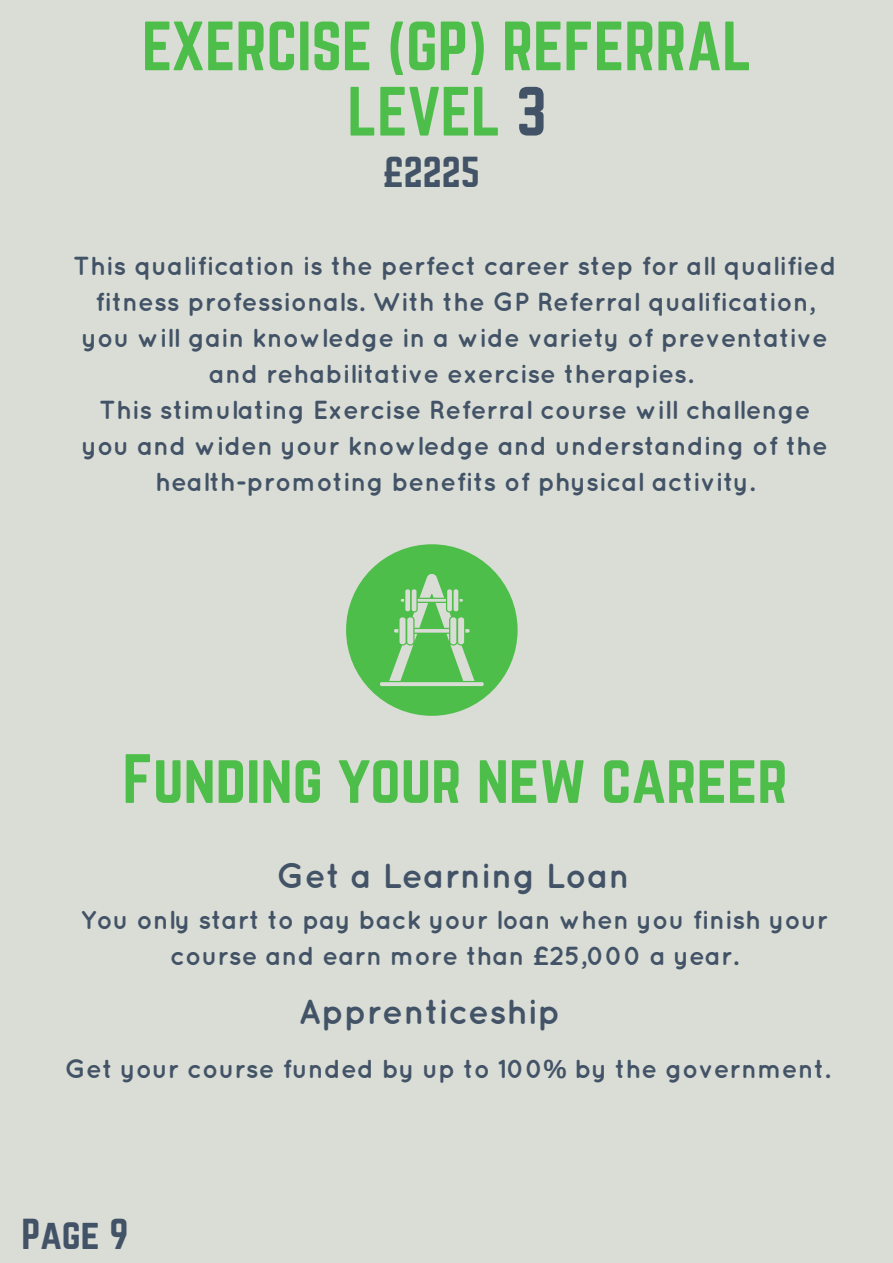
<style>
.page{position:relative;width:893px;height:1263px;background:#daddd5}
.page>*{position:absolute;margin:0;border:0;box-sizing:border-box;transform-origin:0 0}
.t1{font:60.9px/65.2px "Norwester";color:#4ebe4b;text-align:center}
.t2{font:38.1px "Norwester";color:#435367}
.t3{font:700 34.8px "Quicksand";color:#435367}
.t4{font:700 26.1px/36px "Quicksand";color:#435367;text-align:center}
.s1{color:#435367}
.s2{font-family:"Liberation Sans"}
</style>
<div class="page">
<svg style="left:346px;top:544px;width:172px;height:172px"></svg>
<h1 class="t1" style="left:142px;top:16px;width:611px">EXERCISE (GP) REFERRAL<br>LEVEL <span class="s1">3</span></h1>
<h2 class="t2" style="left:383px;top:154px;width:98px">£2225</h2>
<p class="t4" style="left:73px;top:247px;width:765px">This qualification is the perfect career step for all qualified fitness professionals. With the GP Referral qualification, you will gain knowledge in a wide variety of preventative and rehabilitative exercise therapies.<br>This stimulating Exercise Referral course will challenge you and widen your knowledge and understanding of the health-promoting benefits of physical activity.</p>
<h1 class="t1" style="left:123px;top:749px;width:667px">Funding your new career</h1>
<h3 class="t3" style="left:277px;top:855px;width:355px">Get a Learning Loan</h3>
<p class="t4" style="left:81px;top:901px;width:749px">You only start to pay back your loan when you finish your course and earn more than £25,000 a year.</p>
<h3 class="t3" style="left:299px;top:990px;width:264px">Apprenticeship</h3>
<p class="t4" style="left:65px;top:1050px;width:767px">Get your course funded by up to 100<span class="s2">%</span> by the government.</p>
<h2 class="t2" style="left:21px;top:1215px;width:109px">Page 9</h2>
</div>
